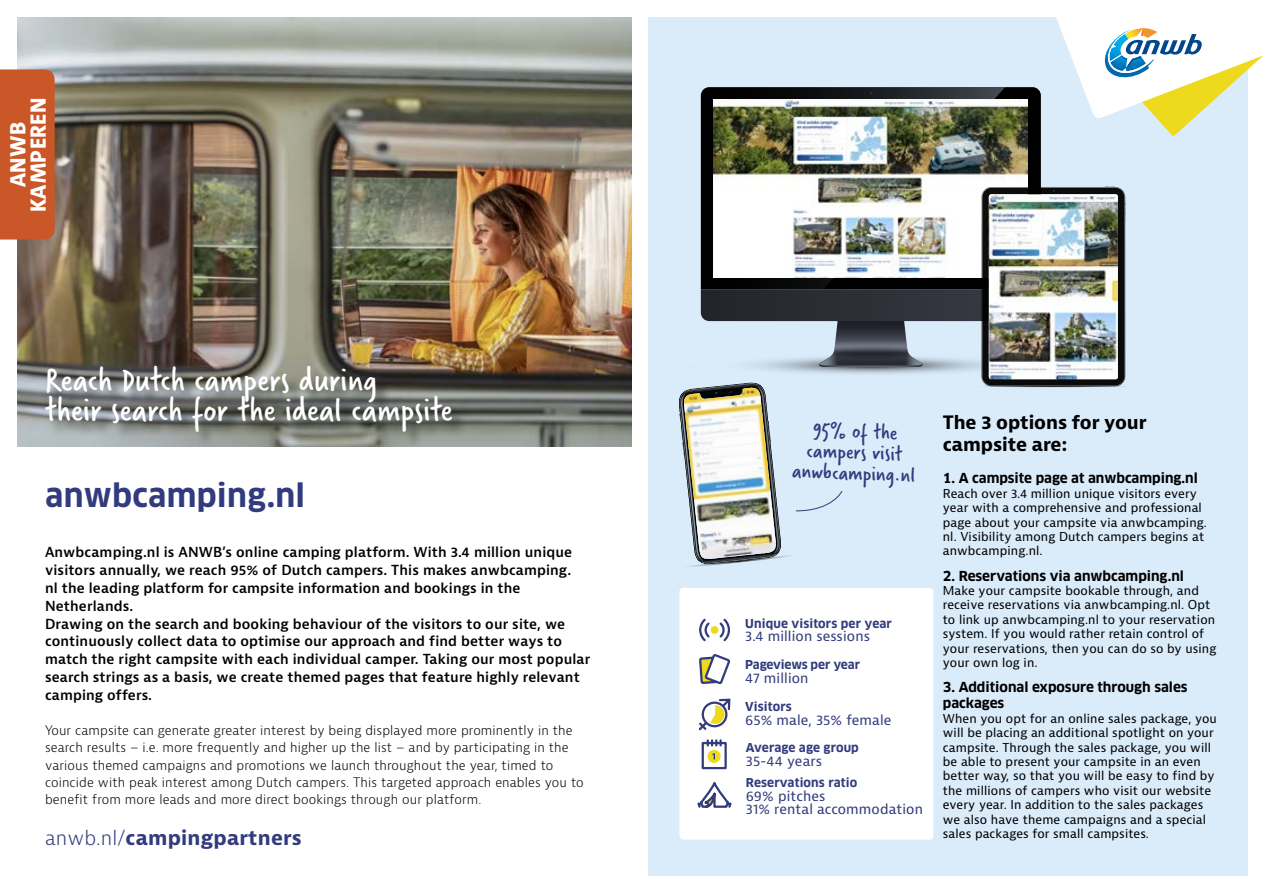
<style>
.page{position:relative;width:1263px;height:893px;background:#fff}
.page>*{position:absolute;margin:0;border:0;box-sizing:border-box;transform-origin:0 0}
.t1{font:36px/30px "Verveine";letter-spacing:.01em;color:#fff}
.t2{font:700 31.5px "Clan Pro";letter-spacing:.01em;color:#323b7d}
.t3{font:22.5px/21px "Verveine";color:#323b7d;text-align:center}
.t4{font:800 22.35px/20.1px "The Sans C4 s";color:#fff;text-align:center}
.t5{font:700 19.5px "Bernina Sans";letter-spacing:.01em;color:#323b7d}
.t6{font:700 18px/21.6px "Bernina Sans";letter-spacing:-.005em;color:#000}
.t7{font:600 13.5px/18px "Bernina Sans";letter-spacing:.01em;color:#000}
.t8{font:700 13.5px/16.2px "Clan Pro";color:#000}
.t9{font:13.5px/13.5px "Bernina Sans";letter-spacing:.01em;color:#323b7d}
.t10{font:300 12.75px/17.2px "Bernina Sans";letter-spacing:.01em;color:#000}
.t11{font:12px/14.4px "Bernina Sans";letter-spacing:.01em;color:#000}
.t12{font:700 12px "Clan Pro";letter-spacing:.01em;color:#323b7d}
.t13{font:700 12px "Clan Pro";letter-spacing:-.01em;color:#323b7d}
.s1{font-weight:300}
</style>
<div class="page">
<div style="left:648px;top:18px;width:600px;height:858px;background:#daebfa"></div>
<div style="left:679px;top:588px;width:254px;height:252px;background:#fff;border-radius:4px"></div>
<img style="left:17px;top:18px;width:614px;height:428px">
<div style="left:45px;top:367px;width:423px;height:82px;background:#000;opacity:.45"></div>
<svg style="left:699px;top:618px;width:32px;height:67px"></svg>
<svg style="left:698px;top:698px;width:33px;height:33px"></svg>
<div style="left:702px;top:742px;width:25px;height:27px;background:#fff;border:2px solid #323b7d"></div>
<svg style="left:707px;top:740px;width:15px;height:5px"></svg>
<div style="left:707px;top:750px;width:14px;height:13px;background:#eeda1b;border-radius:50%"></div>
<svg style="left:712px;top:753px;width:3px;height:6px"></svg>
<svg style="left:697px;top:782px;width:35px;height:26px"></svg>
<div style="left:0;top:69px;width:55px;height:171px;background:#c95727"></div>
<img style="left:677px;top:17px;width:586px;height:550px">
<h3 class="t4" style="left:8px;top:212px;width:116px;rotate:-90deg">ANWB<br>KAMPEREN</h3>
<h1 class="t1" style="left:45px;top:365px;width:409px">Reach Dutch campers during<br>their search for the ideal campsite</h1>
<h2 class="t2" style="left:45px;top:477px;width:262px">anwbcamping.nl</h2>
<p class="t7" style="left:45px;top:543px;width:547px">Anwbcamping.nl is ANWB’s online camping platform. With 3.4 million unique visitors annually, we reach 95% of Dutch campers. This makes anwbcamping.<br>nl the leading platform for campsite information and bookings in the Netherlands.<br>Drawing on the search and booking behaviour of the visitors to our site, we continuously collect data to optimise our approach and find better ways to match the right campsite with each individual camper. Taking our most popular search strings as a basis, we create themed pages that feature highly relevant camping offers.</p>
<p class="t10" style="left:45px;top:722px;width:540px">Your campsite can generate greater interest by being displayed more prominently in the search results – i.e. more frequently and higher up the list – and by participating in the various themed campaigns and promotions we launch throughout the year, timed to coincide with peak interest among Dutch campers. This targeted approach enables you to benefit from more leads and more direct bookings through our platform.</p>
<h3 class="t5" style="left:45px;top:825px;width:258px"><span class="s1">anwb.nl/</span>campingpartners</h3>
<h3 class="t3" style="left:794px;top:419px;width:124px;rotate:2deg">95% of the campers visit anwbcamping.nl</h3>
<p class="t12" style="left:745px;top:616px;width:148px">Unique visitors per year</p>
<p class="t9" style="left:745px;top:630px;width:126px">3.4 million sessions</p>
<p class="t13" style="left:745px;top:658px;width:116px">Pageviews per year</p>
<p class="t9" style="left:745px;top:671px;width:65px">47 million</p>
<p class="t12" style="left:745px;top:700px;width:48px">Visitors</p>
<p class="t9" style="left:745px;top:713px;width:148px">65% male, 35% female</p>
<p class="t12" style="left:746px;top:741px;width:114px">Average age group</p>
<p class="t9" style="left:746px;top:754px;width:78px">35-44 years</p>
<p class="t12" style="left:746px;top:776px;width:113px">Reservations ratio</p>
<p class="t9" style="left:746px;top:789px;width:178px">69% pitches<br>31% rental accommodation</p>
<h3 class="t6" style="left:943px;top:412px;width:205px">The 3 options for your campsite are:</h3>
<p class="t8" style="left:943px;top:470px;width:256px">1. A campsite page at anwbcamping.nl</p>
<p class="t11" style="left:943px;top:486px;width:266px">Reach over 3.4 million unique visitors every year with a comprehensive and professional page about your campsite via anwbcamping. nl. Visibility among Dutch campers begins at anwbcamping.nl.</p>
<p class="t8" style="left:943px;top:568px;width:243px">2. Reservations via anwbcamping.nl</p>
<p class="t11" style="left:943px;top:584px;width:275px">Make your campsite bookable through, and receive reservations via anwbcamping.nl. Opt to link up anwbcamping.nl to your reservation system. If you would rather retain control of your reservations, then you can do so by using your own log in.</p>
<p class="t8" style="left:943px;top:679px;width:246px">3. Additional exposure through sales packages</p>
<p class="t11" style="left:943px;top:711px;width:276px">When you opt for an online sales package, you will be placing an additional spotlight on your campsite. Through the sales package, you will be able to present your campsite in an even better way, so that you will be easy to find by the millions of campers who visit our website every year. In addition to the sales packages we also have theme campaigns and a special sales packages for small campsites.</p>
</div>
